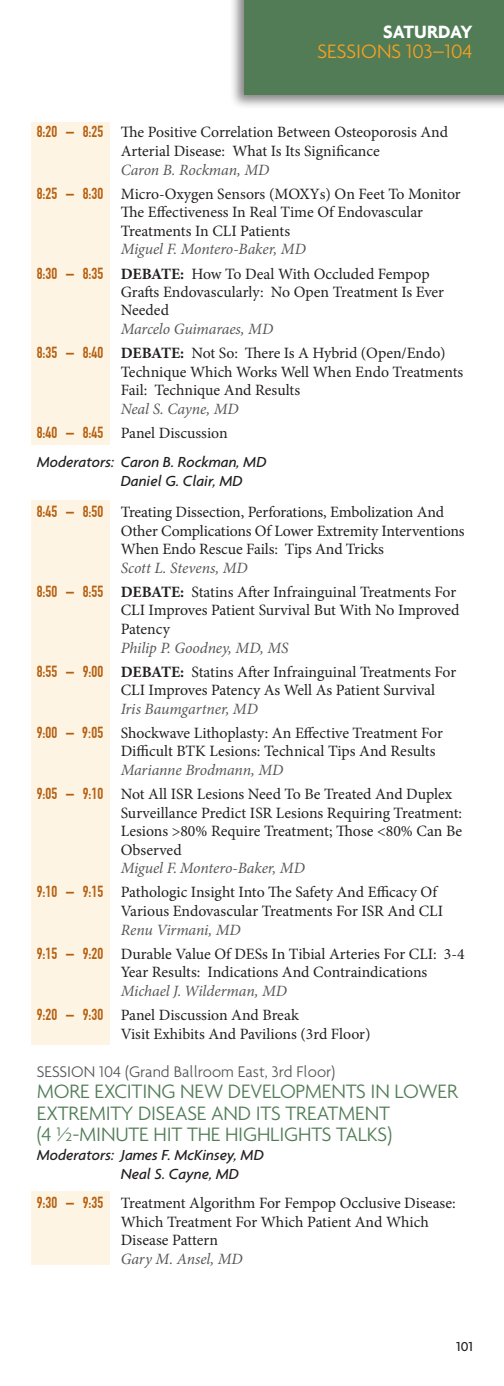
<style>
.page{position:relative;width:504px;height:1386px;background:#fff}
.page>*{position:absolute;margin:0;border:0;box-sizing:border-box;transform-origin:0 0}
.t1{font:300 21px/21.3px "Agenda";letter-spacing:-.01em;color:#517c56}
.t2{font:300 21px "Agenda";color:#f8a01f}
.t3{font:700 19.25px "Agenda";color:#fff}
.t4{font:300 16.62px "Agenda";color:#57585a}
.t5{font:15.75px "Minion Pro";color:#231f20}
.t6{font:italic 15.75px "Minion Pro";letter-spacing:-.005em;color:#57585a}
.t7{font:italic 500 15.75px "Agenda";color:#231f20}
.t8{font:500 14px "Agenda";color:#231f20}
.s1{font-family:"DIN Condensed";font-weight:700;color:#b56011}
.s2{font-weight:700}
.s3{color:#b56011}
</style>
<div class="page">
<div style="left:229px;top:0;width:275px;height:110px;background:#231f20;opacity:.55"></div>
<div style="left:244px;top:0;width:260px;height:94px;background:#517c56"></div>
<div style="left:32px;top:122px;width:78px;height:323px;background:#fef4e4"></div>
<div style="left:32px;top:500px;width:78px;height:545px;background:#fef4e4"></div>
<div style="left:32px;top:1192px;width:78px;height:73px;background:#fef4e4"></div>
<p class="t3" style="left:383px;top:20px;width:91px">SATURDAY</p>
<p class="t2" style="left:318px;top:38px;width:156px">SESSIONS 103–104</p>
<p class="t5" style="left:37px;top:122px;width:413px"><span class="s1">8:20 – 8:25</span> The Positive Correlation Between Osteoporosis And</p>
<p class="t5" style="left:121px;top:140px;width:261px">Arterial Disease: What Is Its Significance</p>
<p class="t6" style="left:121px;top:159px;width:150px">Caron B. Rockman, MD</p>
<p class="t5" style="left:37px;top:183px;width:425px"><span class="s1">8:25 – 8:30</span> Micro-Oxygen Sensors (MOXYs) On Feet To Monitor</p>
<p class="t5" style="left:121px;top:202px;width:304px">The Effectiveness In Real Time Of Endovascular</p>
<p class="t5" style="left:121px;top:220px;width:171px">Treatments In CLI Patients</p>
<p class="t6" style="left:121px;top:239px;width:187px">Miguel F. Montero-Baker, MD</p>
<p class="t5" style="left:37px;top:263px;width:394px"><span class="s1">8:30 – 8:35</span> <span class="s2">DEBATE:</span> How To Deal With Occluded Fempop</p>
<p class="t5" style="left:121px;top:281px;width:325px">Grafts Endovascularly: No Open Treatment Is Ever</p>
<p class="t5" style="left:121px;top:300px;width:50px">Needed</p>
<p class="t6" style="left:121px;top:318px;width:154px">Marcelo Guimaraes, MD</p>
<p class="t5" style="left:37px;top:343px;width:411px"><span class="s1">8:35 – 8:40</span> <span class="s2">DEBATE:</span> Not So: There Is A Hybrid (Open/Endo)</p>
<p class="t5" style="left:121px;top:361px;width:344px">Technique Which Works Well When Endo Treatments</p>
<p class="t5" style="left:121px;top:379px;width:181px">Fail: Technique And Results</p>
<p class="t6" style="left:121px;top:398px;width:119px">Neal S. Cayne, MD</p>
<p class="t5" style="left:37px;top:422px;width:192px"><span class="s1">8:40 – 8:45</span> Panel Discussion</p>
<p class="t7" style="left:37px;top:453px;width:231px">Moderators: Caron B. Rockman, MD</p>
<p class="t7" style="left:121px;top:472px;width:124px">Daniel G. Clair, MD</p>
<p class="t5" style="left:37px;top:502px;width:409px"><span class="s1">8:45 – 8:50</span> Treating Dissection, Perforations, Embolization And</p>
<p class="t5" style="left:121px;top:520px;width:345px">Other Complications Of Lower Extremity Interventions</p>
<p class="t5" style="left:121px;top:538px;width:265px">When Endo Rescue Fails: Tips And Tricks</p>
<p class="t6" style="left:121px;top:557px;width:129px">Scott L. Stevens, MD</p>
<p class="t5" style="left:37px;top:581px;width:421px"><span class="s1">8:50 – 8:55</span> <span class="s2">DEBATE:</span> Statins After Infrainguinal Treatments For</p>
<p class="t5" style="left:121px;top:600px;width:340px">CLI Improves Patient Survival But With No Improved</p>
<p class="t5" style="left:121px;top:618px;width:51px">Patency</p>
<p class="t6" style="left:121px;top:637px;width:169px">Philip P. Goodney, MD, MS</p>
<p class="t5" style="left:37px;top:661px;width:421px"><span class="s1">8:55 – 9:00</span> <span class="s2">DEBATE:</span> Statins After Infrainguinal Treatments For</p>
<p class="t5" style="left:121px;top:680px;width:316px">CLI Improves Patency As Well As Patient Survival</p>
<p class="t6" style="left:121px;top:698px;width:139px">Iris Baumgartner, MD</p>
<p class="t5" style="left:37px;top:722px;width:408px"><span class="s1">9:00 – 9</span><span class="s3">:</span><span class="s1">05</span> Shockwave Lithoplasty: An Effective Treatment For</p>
<p class="t5" style="left:121px;top:741px;width:316px">Difficult BTK Lesions: Technical Tips And Results</p>
<p class="t6" style="left:121px;top:760px;width:164px">Marianne Brodmann, MD</p>
<p class="t5" style="left:37px;top:784px;width:417px"><span class="s1">9:05 – 9:10</span> Not All ISR Lesions Need To Be Treated And Duplex</p>
<p class="t5" style="left:121px;top:802px;width:343px">Surveillance Predict ISR Lesions Requiring Treatment:</p>
<p class="t5" style="left:121px;top:821px;width:343px">Lesions &gt;80% Require Treatment; Those &lt;80% Can Be</p>
<p class="t5" style="left:121px;top:839px;width:62px">Observed</p>
<p class="t6" style="left:121px;top:858px;width:186px">Miguel F. Montero-Baker, MD</p>
<p class="t5" style="left:37px;top:882px;width:402px"><span class="s1">9:10 – 9:15</span> Pathologic Insight Into The Safety And Efficacy Of</p>
<p class="t5" style="left:121px;top:900px;width:324px">Various Endovascular Treatments For ISR And CLI</p>
<p class="t6" style="left:121px;top:919px;width:122px">Renu Virmani, MD</p>
<p class="t5" style="left:37px;top:943px;width:429px"><span class="s1">9:15 – 9:20</span> Durable Value Of DESs In Tibial Arteries For CLI: 3-4</p>
<p class="t5" style="left:121px;top:962px;width:308px">Year Results: Indications And Contraindications</p>
<p class="t6" style="left:121px;top:980px;width:168px">Michael J. Wilderman, MD</p>
<p class="t5" style="left:37px;top:1005px;width:264px"><span class="s1">9:20 – 9:30</span> Panel Discussion And Break</p>
<p class="t5" style="left:121px;top:1023px;width:251px">Visit Exhibits And Pavilions (3rd Floor)</p>
<p class="t4" style="left:37px;top:1062px;width:300px">SESSION 104 (Grand Ballroom East, 3rd Floor)</p>
<p class="t1" style="left:37px;top:1081px;width:423px">MORE EXCITING NEW DEVELOPMENTS IN LOWER<br>EXTREMITY DISEASE AND ITS TREATMENT</p>
<p class="t1" style="left:37px;top:1123px;width:357px">(4 ½-MINUTE HIT THE HIGHLIGHTS TALKS)</p>
<p class="t7" style="left:37px;top:1145px;width:229px">Moderators: James F. McKinsey, MD</p>
<p class="t7" style="left:121px;top:1164px;width:120px">Neal S. Cayne, MD</p>
<p class="t5" style="left:37px;top:1193px;width:421px"><span class="s1">9:30 – 9:35</span> Treatment Algorithm For Fempop Occlusive Disease:</p>
<p class="t5" style="left:121px;top:1211px;width:310px">Which Treatment For Which Patient And Which</p>
<p class="t5" style="left:121px;top:1229px;width:99px">Disease Pattern</p>
<p class="t6" style="left:121px;top:1248px;width:123px">Gary M. Ansel, MD</p>
<p class="t8" style="left:456px;top:1338px;width:19px">101</p>
</div>
